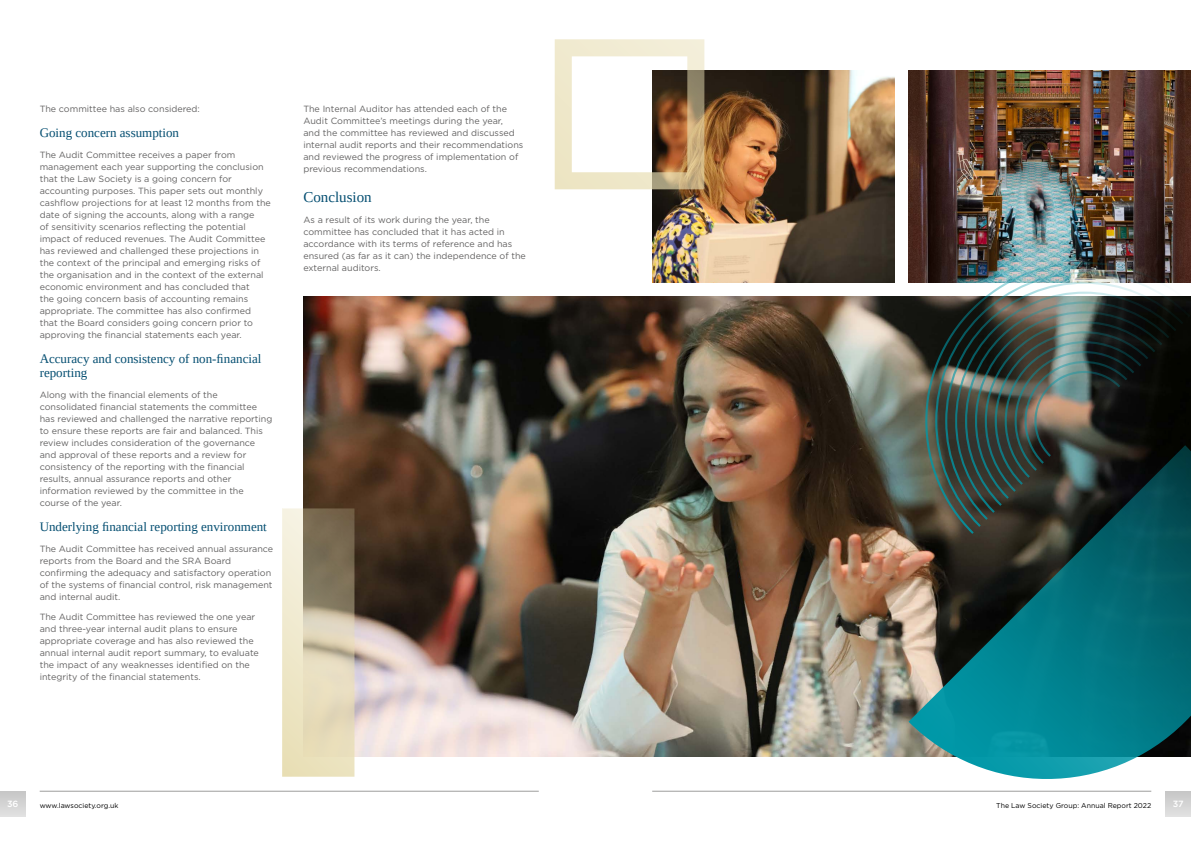
<style>
.page{position:relative;width:1191px;height:842px;background:#fff}
.page>*{position:absolute;margin:0;border:0;box-sizing:border-box;transform-origin:0 0}
.t1{font:15px "Tinos";color:#044e71}
.t2{font:13px/14px "Tinos";color:#044e71}
.t3{font:9px/12px "Gotham";color:#646363}
.t4{font:500 9px "Gotham";color:#fff}
.t5{font:7px "Gotham";color:#000}
</style>
<div class="page">
<hr style="left:40px;top:791px;width:499px;height:1px;background:#9d9d9c">
<hr style="left:652px;top:791px;width:499px;height:1px;background:#9d9d9c">
<div style="left:0;top:791px;width:26px;height:25px;background:#d3d3d3"></div>
<div style="left:1165px;top:791px;width:26px;height:25px;background:#d5d5d5"></div>
<img style="left:303px;top:296px;width:622px;height:461px">
<img style="left:908px;top:71px;width:283px;height:212px">
<img style="left:652px;top:71px;width:243px;height:212px">
<svg style="left:908px;top:445px;width:283px;height:352px;background:#327a7f"></svg>
<img style="left:925px;top:262px;width:266px;height:272px">
<svg style="left:554px;top:39px;width:150px;height:150px"></svg>
<svg style="left:282px;top:509px;width:77px;height:268px;background:#c7bda2"></svg>
<p class="t3" style="left:40px;top:103px;width:162px">The committee has also considered:</p>
<h2 class="t2" style="left:40px;top:126px;width:141px">Going concern assumption</h2>
<p class="t3" style="left:40px;top:149px;width:233px">The Audit Committee receives a paper from management each year supporting the conclusion that the Law Society is a going concern for accounting purposes. This paper sets out monthly cashflow projections for at least 12 months from the date of signing the accounts, along with a range<br>of sensitivity scenarios reflecting the potential impact of reduced revenues. The Audit Committee has reviewed and challenged these projections in the context of the principal and emerging risks of the organisation and in the context of the external economic environment and has concluded that<br>the going concern basis of accounting remains appropriate. The committee has also confirmed that the Board considers going concern prior to approving the financial statements each year.</p>
<h2 class="t2" style="left:40px;top:352px;width:223px">Accuracy and consistency of non-financial reporting</h2>
<p class="t3" style="left:40px;top:388px;width:234px">Along with the financial elements of the consolidated financial statements the committee has reviewed and challenged the narrative reporting to ensure these reports are fair and balanced. This review includes consideration of the governance and approval of these reports and a review for consistency of the reporting with the financial results, annual assurance reports and other information reviewed by the committee in the course of the year.</p>
<h2 class="t2" style="left:40px;top:520px;width:229px">Underlying financial reporting environment</h2>
<p class="t3" style="left:40px;top:542px;width:235px">The Audit Committee has received annual assurance reports from the Board and the SRA Board confirming the adequacy and satisfactory operation of the systems of financial control, risk management and internal audit.</p>
<p class="t3" style="left:40px;top:611px;width:221px">The Audit Committee has reviewed the one year and three-year internal audit plans to ensure appropriate coverage and has also reviewed the annual internal audit report summary, to evaluate the impact of any weaknesses identified on the integrity of the financial statements.</p>
<p class="t3" style="left:303px;top:103px;width:221px">The Internal Auditor has attended each of the Audit Committee’s meetings during the year,<br>and the committee has reviewed and discussed internal audit reports and their recommendations and reviewed the progress of implementation of previous recommendations.</p>
<h1 class="t1" style="left:303px;top:188px;width:70px">Conclusion</h1>
<p class="t3" style="left:303px;top:213px;width:224px">As a result of its work during the year, the committee has concluded that it has acted in accordance with its terms of reference and has ensured (as far as it can) the independence of the external auditors.</p>
<p class="t4" style="left:7px;top:798px;width:13px">36</p>
<p class="t5" style="left:40px;top:801px;width:80px">www.lawsociety.org.uk</p>
<p class="t5" style="left:996px;top:801px;width:156px">The Law Society Group: Annual Report 2022</p>
<p class="t4" style="left:1172px;top:798px;width:12px">37</p>
</div>
